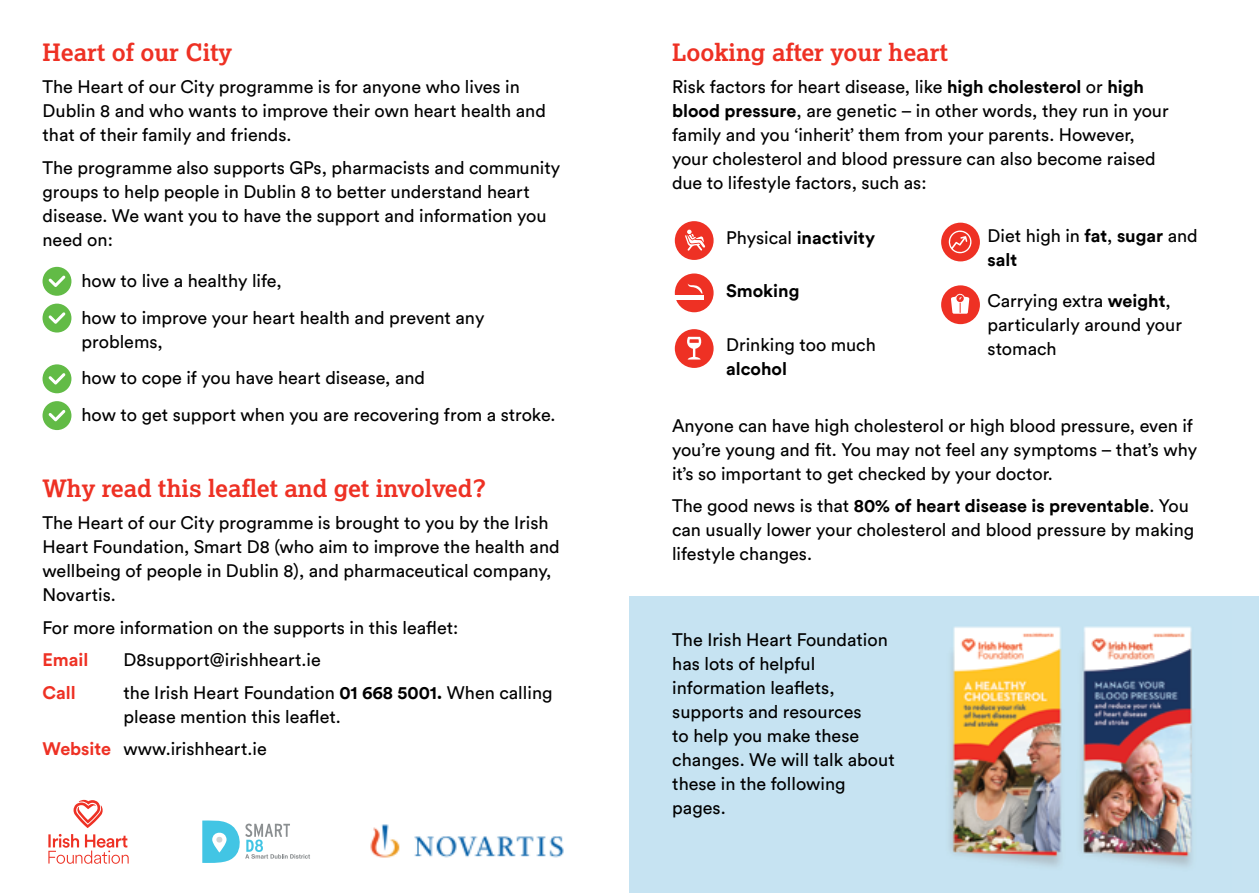
<style>
.page{position:relative;width:1259px;height:893px;background:#fff}
.page>*{position:absolute;margin:0;border:0;box-sizing:border-box;transform-origin:0 0}
.Header_1{font:700 24px "Lexia Da Ma";color:#ee3124}
.body{font:18px/24px "Circular Std";color:#000}
.body-2{font:700 18px "Circular";color:#000}
.body-3{font:700 18px "Circular Std";color:#ee3124}
.s1{font-family:"Circular";font-weight:700}
.s2{font-weight:700;color:#ee3124}
.s3{font-family:"Circular Std";font-weight:400}
</style>
<div class="page">
<div style="left:43px;top:267px;width:28px;height:29px;background:#62bb46;border-radius:50%"></div>
<svg style="left:49px;top:275px;width:16px;height:12px"></svg>
<div style="left:43px;top:304px;width:28px;height:29px;background:#62bb46;border-radius:50%"></div>
<svg style="left:49px;top:312px;width:16px;height:12px"></svg>
<div style="left:43px;top:364px;width:28px;height:29px;background:#62bb46;border-radius:50%"></div>
<svg style="left:49px;top:373px;width:16px;height:11px"></svg>
<div style="left:43px;top:401px;width:28px;height:29px;background:#62bb46;border-radius:50%"></div>
<svg style="left:49px;top:410px;width:16px;height:11px"></svg>
<svg style="left:48px;top:800px;width:81px;height:64px"></svg>
<svg style="left:202px;top:820px;width:108px;height:43px"></svg>
<div style="left:675px;top:273px;width:38px;height:39px;background:#ee3124;border-radius:50%"></div>
<div style="left:672px;top:295px;width:27px;height:5px;background:#fff"></div>
<svg style="left:688px;top:284px;width:15px;height:16px"></svg>
<div style="left:675px;top:329px;width:38px;height:39px;background:#ee3124;border-radius:50%"></div>
<svg style="left:687px;top:337px;width:15px;height:23px"></svg>
<div style="left:675px;top:221px;width:38px;height:39px;background:#ee3124;border-radius:50%"></div>
<svg style="left:685px;top:230px;width:20px;height:21px"></svg>
<img style="left:370px;top:824px;width:194px;height:34px">
<div style="left:941px;top:223px;width:39px;height:38px;background:#ee3124;border-radius:50%"></div>
<svg style="left:948px;top:230px;width:23px;height:23px"></svg>
<div style="left:941px;top:285px;width:39px;height:39px;background:#ee3124;border-radius:50%"></div>
<svg style="left:951px;top:293px;width:18px;height:21px"></svg>
<img style="left:916px;top:609px;width:315px;height:284px">
<p class="Header_1" style="left:43px;top:39px;width:191px">Heart of our City</p>
<p class="body" style="left:43px;top:75px;width:505px">The Heart of our City programme is for anyone who lives in<br>Dublin 8 and who wants to improve their own heart health and that of their family and friends.</p>
<p class="body" style="left:43px;top:155px;width:519px">The programme also supports GPs, pharmacists and community groups to help people in Dublin 8 to better understand heart disease. We want you to have the support and information you need on:</p>
<p class="body" style="left:82px;top:268px;width:202px">how to live a healthy life,</p>
<p class="body" style="left:82px;top:305px;width:404px">how to improve your heart health and prevent any problems,</p>
<p class="body" style="left:82px;top:366px;width:345px">how to cope if you have heart disease, and</p>
<p class="body" style="left:82px;top:402px;width:475px">how to get support when you are recovering from a stroke.</p>
<p class="Header_1" style="left:43px;top:475px;width:445px">Why read this leaflet and get involved?</p>
<p class="body" style="left:43px;top:511px;width:519px">The Heart of our City programme is brought to you by the Irish Heart Foundation, Smart D8 (who aim to improve the health and wellbeing of people in Dublin 8), and pharmaceutical company, Novartis.</p>
<p class="body" style="left:43px;top:615px;width:417px">For more information on the supports in this leaflet:</p>
<p class="body-3" style="left:43px;top:648px;width:47px">Email</p>
<p class="body" style="left:124px;top:648px;width:199px">D8support@irishheart.ie</p>
<p class="body-3" style="left:43px;top:681px;width:35px">Call</p>
<p class="body" style="left:124px;top:680px;width:430px">the Irish Heart Foundation <span class="s1">01 668 5001.</span> When calling please mention this leaflet.</p>
<p class="body" style="left:43px;top:737px;width:226px"><span class="s2">Website</span> www.irishheart.ie</p>
<p class="Header_1" style="left:672px;top:39px;width:277px">Looking after your heart</p>
<p class="body" style="left:672px;top:75px;width:498px">Risk factors for heart disease, like <span class="s1">high cholesterol</span> or <span class="s1">high blood pressure</span>, are genetic – in other words, they run in your family and you ‘inherit’ them from your parents. However, your cholesterol and blood pressure can also become raised due to lifestyle factors, such as:</p>
<p class="body-2" style="left:726px;top:225px;width:151px"><span class="s3">Physical</span> inactivity</p>
<p class="body-2" style="left:726px;top:279px;width:75px">Smoking</p>
<p class="body" style="left:726px;top:333px;width:151px">Drinking too much <span class="s1">alcohol</span></p>
<p class="body" style="left:987px;top:223px;width:212px">Diet high in <span class="s1">fat</span>, <span class="s1">sugar</span> and <span class="s1">salt</span></p>
<p class="body" style="left:987px;top:288px;width:196px">Carrying extra <span class="s1">weight</span>, particularly around your stomach</p>
<p class="body" style="left:672px;top:413px;width:527px">Anyone can have high cholesterol or high blood pressure, even if you’re young and fit. You may not feel any symptoms – that’s why it’s so important to get checked by your doctor.</p>
<p class="body" style="left:672px;top:494px;width:524px">The good news is that <span class="s1">80% of heart disease is preventable</span>. You can usually lower your cholesterol and blood pressure by making lifestyle changes.</p>
<p class="body" style="left:672px;top:627px;width:224px">The Irish Heart Foundation has lots of helpful information leaflets, supports and resources<br>to help you make these changes. We will talk about these in the following pages.</p>
</div>
